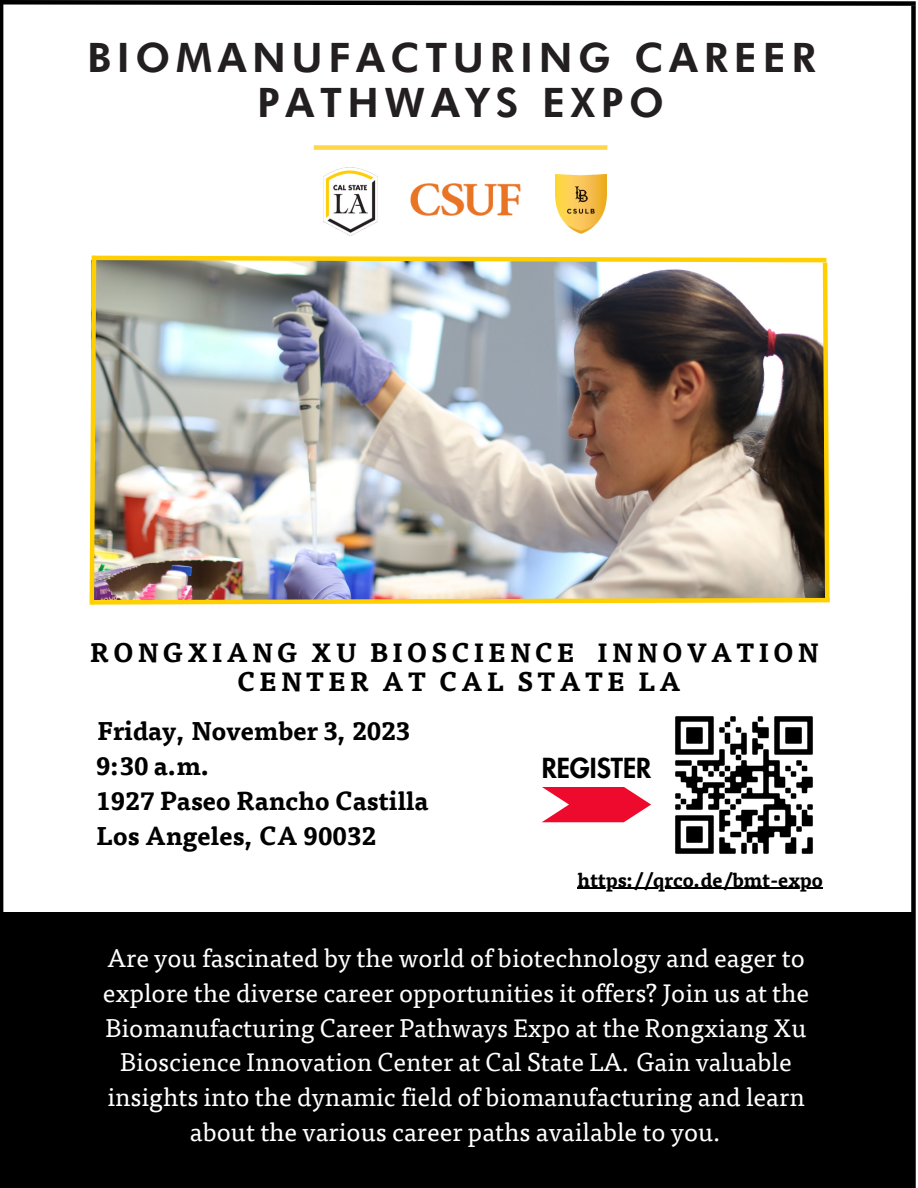
<style>
.page{position:relative;width:918px;height:1188px;background:#fff}
.page>*{position:absolute;margin:0;border:0;box-sizing:border-box;transform-origin:0 0}
.t1{font:700 40.5px "Futura BT";letter-spacing:.14em;color:#231f20}
.t2{font:800 27px "Futura LT Pro";color:#000}
.t3{font:700 26.25px "Tisa Offc";letter-spacing:.14em;color:#000}
.t4{font:25.5px/34.8px "Tisa Offc";color:#fff;text-align:center}
.t5{font:700 25.5px "Tisa Offc";color:#000}
.t6{font:700 19.5px "Tisa Offc";color:#000}
</style>
<div class="page">
<img style="left:323px;top:168px;width:54px;height:67px">
<img style="left:555px;top:174px;width:52px;height:60px">
<img style="left:410px;top:183px;width:111px;height:33px">
<div style="left:314px;top:145px;width:293px;height:5px;background:#fed648"></div>
<img style="left:89px;top:255px;width:741px;height:350px">
<div style="left:0;top:912px;width:913px;height:276px;background:#000"></div>
<img style="left:675px;top:716px;width:138px;height:138px">
<svg style="left:542px;top:787px;width:109px;height:35px"></svg>
<hr style="left:578px;top:888px;width:245px;height:1px;background:#000">
<svg style="left:3px;top:0;width:913px;height:8px"></svg>
<div style="left:911px;top:6px;width:5px;height:1182px;background:#000"></div>
<hr style="left:0;top:0;width:3px;height:950px;background:#000">
<p class="t1" style="left:87px;top:30px;width:730px">BIOMANUFACTURING CAREER</p>
<p class="t1" style="left:257px;top:75px;width:408px">PATHWAYS EXPO</p>
<p class="t3" style="left:90px;top:643px;width:731px">RONGXIANG XU BIOSCIENCE INNOVATION</p>
<p class="t3" style="left:237px;top:672px;width:445px">CENTER AT CAL STATE LA</p>
<p class="t5" style="left:97px;top:721px;width:315px">Friday, November 3, 2023</p>
<p class="t5" style="left:96px;top:756px;width:115px">9:30 a.m.</p>
<p class="t5" style="left:96px;top:791px;width:334px">1927 Paseo Rancho Castilla</p>
<p class="t5" style="left:96px;top:826px;width:281px">Los Angeles, CA 90032</p>
<p class="t2" style="left:542px;top:756px;width:111px">REGISTER</p>
<p class="t6" style="left:578px;top:872px;width:247px">https://qrco.de/bmt-expo</p>
<p class="t4" style="left:103px;top:944px;width:708px">Are you fascinated by the world of biotechnology and eager to explore the diverse career opportunities it offers? Join us at the Biomanufacturing Career Pathways Expo at the Rongxiang Xu Bioscience Innovation Center at Cal State LA. Gain valuable insights into the dynamic field of biomanufacturing and learn about the various career paths available to you.</p>
</div>
